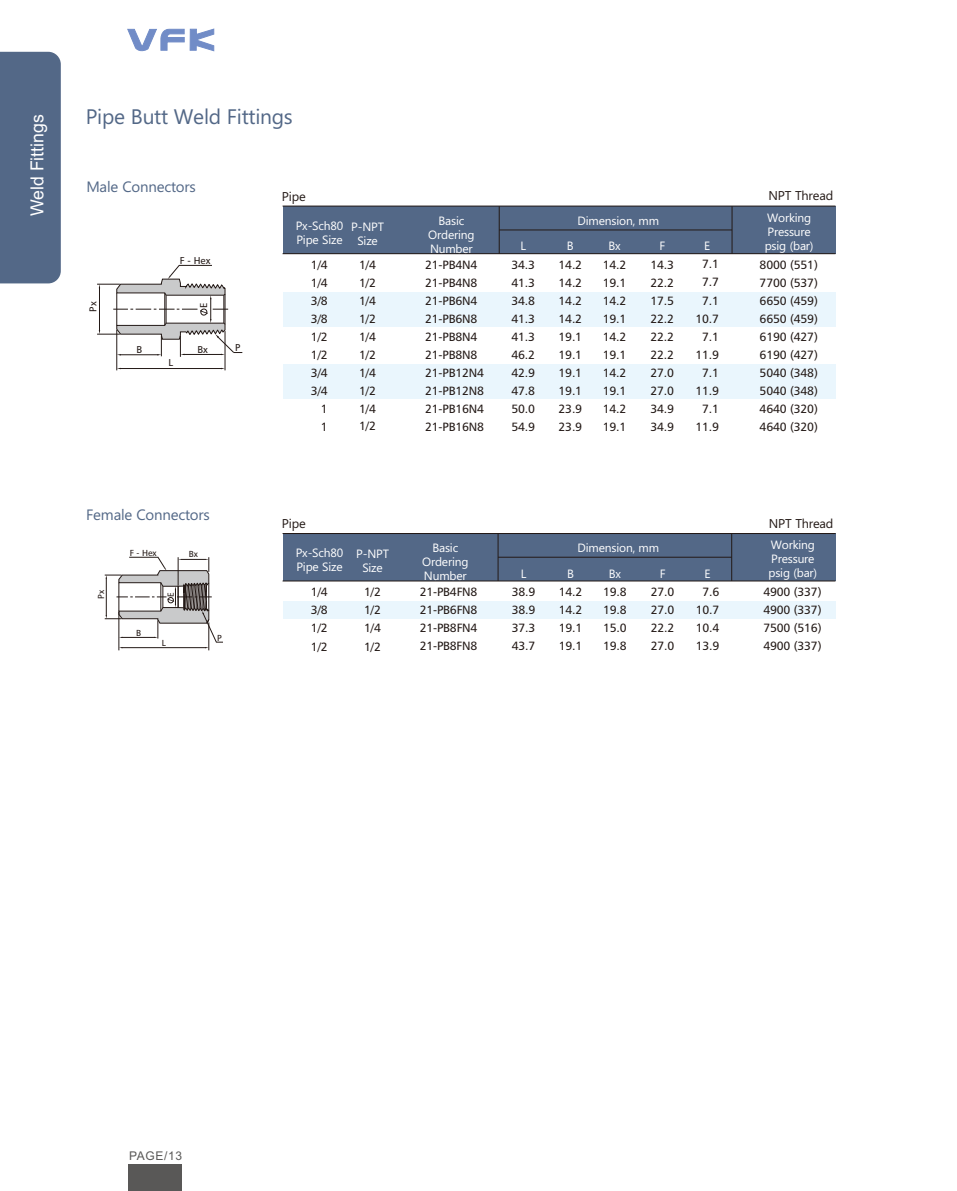
<style>
.page{position:relative;width:957px;height:1191px;background:#fff}
.page>*{position:absolute;margin:0;border:0;box-sizing:border-box;transform-origin:0 0}
.t1{font:21px "Ebrima";letter-spacing:-.015em;color:#536887}
.t2{font:18px "Arial";color:#fff}
.t3{font:15px "Ebrima";letter-spacing:-.015em;color:#536887}
.t4{font:12.75px "Ebrima";letter-spacing:-.015em;color:#231916}
.t5{font:12px/18.1px "Humanist 777 BT Roman B";letter-spacing:-.015em;color:#231916;text-align:justify}
.t6{font:12px/14px "Ebrima";letter-spacing:-.015em;color:#fff}
.t7{font:12px "Arial";letter-spacing:.055em;color:#595857}
.t8{font:10.05px "Humanist 777 BT Roman B";color:#231916}
.t9{font:8.85px "Humanist 777 BT Roman B";color:#231916}
</style>
<div class="page">
<div style="left:282px;top:206px;width:553px;height:48px;background:#536887"></div>
<div style="left:282px;top:293px;width:553px;height:34px;background:#eaf6fd"></div>
<div style="left:282px;top:364px;width:553px;height:34px;background:#eaf6fd"></div>
<hr style="left:282px;top:253px;width:553px;height:1px;background:#231916">
<div style="left:282px;top:533px;width:553px;height:48px;background:#536887"></div>
<div style="left:282px;top:602px;width:553px;height:17px;background:#eaf6fd"></div>
<hr style="left:282px;top:580px;width:553px;height:1px;background:#231916">
<hr style="left:120px;top:368px;width:102px;height:1px;background:#231916">
<hr style="left:225px;top:331px;width:1px;height:39px;background:#231916">
<hr style="left:116px;top:330px;width:1px;height:40px;background:#231916">
<svg style="left:105px;top:557px;width:118px;height:93px"></svg>
<hr style="left:731px;top:206px;width:1px;height:48px;background:#231916">
<hr style="left:499px;top:206px;width:1px;height:48px;background:#231916">
<hr style="left:499px;top:230px;width:233px;height:1px;background:#231916">
<hr style="left:498px;top:533px;width:1px;height:48px;background:#231916">
<hr style="left:731px;top:533px;width:1px;height:48px;background:#231916">
<hr style="left:498px;top:557px;width:233px;height:1px;background:#231916">
<svg style="left:97px;top:265px;width:145px;height:92px"></svg>
<hr style="left:282px;top:206px;width:553px;height:1px;background:#231916">
<hr style="left:282px;top:533px;width:553px;height:1px;background:#231916">
<div style="left:128px;top:1164px;width:53px;height:27px;background:#595857"></div>
<svg style="left:127px;top:28px;width:88px;height:24px"></svg>
<div style="left:0;top:52px;width:61px;height:231px;background:#536887"></div>
<h2 class="t2" style="left:30px;top:216px;width:104px;rotate:-90deg">Weld Fittings</h2>
<h1 class="t1" style="left:86px;top:109px;width:208px">Pipe Butt Weld Fittings</h1>
<p class="t3" style="left:86px;top:181px;width:111px">Male Connectors</p>
<p class="t8" style="left:89px;top:312px;width:11px;rotate:-90deg">Px</p>
<p class="t8" style="left:180px;top:256px;width:32px">F - Hex</p>
<p class="t8" style="left:200px;top:308px;width:7px;rotate:-90deg">E</p>
<p class="t8" style="left:136px;top:345px;width:7px">B</p>
<p class="t8" style="left:197px;top:345px;width:12px">Bx</p>
<p class="t8" style="left:169px;top:358px;width:6px">L</p>
<p class="t8" style="left:235px;top:343px;width:7px">P</p>
<p class="t3" style="left:86px;top:509px;width:125px">Female Connectors</p>
<p class="t9" style="left:130px;top:549px;width:28px">F - Hex</p>
<p class="t9" style="left:189px;top:550px;width:11px">Bx</p>
<p class="t9" style="left:97px;top:599px;width:10px;rotate:-90deg">Px</p>
<p class="t9" style="left:136px;top:629px;width:7px">B</p>
<p class="t9" style="left:167px;top:596px;width:6px;rotate:-90deg">E</p>
<p class="t9" style="left:162px;top:639px;width:6px">L</p>
<p class="t9" style="left:217px;top:634px;width:6px">P</p>
<p class="t4" style="left:282px;top:192px;width:25px">Pipe</p>
<p class="t4" style="left:768px;top:190px;width:66px">NPT Thread</p>
<p class="t6" style="left:296px;top:220px;width:49px">Px-Sch80<br>Pipe Size</p>
<p class="t6" style="left:351px;top:221px;width:34px;text-align:center">P-NPT<br>Size</p>
<p class="t6" style="left:428px;top:214px;width:48px;text-align:center">Basic<br>Ordering<br>Number</p>
<p class="t6" style="left:577px;top:215px;width:83px">Dimension, mm</p>
<p class="t6" style="left:520px;top:240px;width:7px">L</p>
<p class="t6" style="left:608px;top:240px;width:14px">Bx</p>
<p class="t6" style="left:659px;top:240px;width:7px">F</p>
<p class="t6" style="left:567px;top:240px;width:8px">B</p>
<p class="t6" style="left:704px;top:240px;width:8px">E</p>
<p class="t6" style="left:765px;top:212px;width:50px">Working<br>Pressure psig (bar)</p>
<p class="t5" style="left:311px;top:256px;width:18px;text-align:right">1/4<br>1/4<br>3/8<br>3/8<br>1/2<br>1/2<br>3/4<br>3/4<br>1<br>1</p>
<p class="t5" style="left:425px;top:256px;width:60px;text-align:left">21-PB4N4<br>21-PB4N8<br>21-PB6N4<br>21-PB6N8<br>21-PB8N4<br>21-PB8N8<br>21-PB12N4<br>21-PB12N8<br>21-PB16N4<br>21-PB16N8</p>
<p class="t5" style="left:511px;top:256px;width:25px">34.3<br>41.3<br>34.8<br>41.3<br>41.3<br>46.2<br>42.9<br>47.8<br>50.0<br>54.9</p>
<p class="t5" style="left:558px;top:256px;width:25px">14.2<br>14.2<br>14.2<br>14.2<br>19.1<br>19.1<br>19.1<br>19.1<br>23.9<br>23.9</p>
<p class="t5" style="left:603px;top:256px;width:25px">14.2<br>19.1<br>14.2<br>19.1<br>14.2<br>19.1<br>14.2<br>19.1<br>14.2<br>19.1</p>
<p class="t5" style="left:650px;top:256px;width:25px">14.3<br>22.2<br>17.5<br>22.2<br>22.2<br>22.2<br>27.0<br>27.0<br>34.9<br>34.9</p>
<p class="t5" style="left:759px;top:256px;width:60px">8000 (551)<br>7700 (537)<br>6650 (459)<br>6650 (459)<br>6190 (427)<br>6190 (427)<br>5040 (348)<br>5040 (348)<br>4640 (320)<br>4640 (320)</p>
<p class="t5" style="left:695px;top:256px;width:25px;text-align:center">7.1<br>7.7<br>7.1<br>10.7<br>7.1<br>11.9<br>7.1<br>11.9<br>7.1<br>11.9</p>
<p class="t5" style="left:359px;top:256px;width:18px">1/4<br>1/2<br>1/4<br>1/2<br>1/4<br>1/2<br>1/4<br>1/2<br>1/4<br>1/2</p>
<p class="t4" style="left:282px;top:518px;width:25px">Pipe</p>
<p class="t4" style="left:769px;top:519px;width:66px">NPT Thread</p>
<p class="t6" style="left:296px;top:547px;width:49px">Px-Sch80<br>Pipe Size</p>
<p class="t6" style="left:356px;top:548px;width:34px;text-align:center">P-NPT<br>Size</p>
<p class="t6" style="left:422px;top:542px;width:48px;text-align:center">Basic<br>Ordering<br>Number</p>
<p class="t6" style="left:577px;top:542px;width:83px">Dimension, mm</p>
<p class="t6" style="left:521px;top:567px;width:7px">L</p>
<p class="t6" style="left:609px;top:567px;width:14px">Bx</p>
<p class="t6" style="left:660px;top:567px;width:7px">F</p>
<p class="t6" style="left:567px;top:567px;width:8px">B</p>
<p class="t6" style="left:704px;top:567px;width:8px">E</p>
<p class="t6" style="left:768px;top:539px;width:50px">Working<br>Pressure psig (bar)</p>
<p class="t5" style="left:311px;top:583px;width:18px">1/4<br>3/8<br>1/2</p>
<p class="t5" style="left:420px;top:583px;width:59px">21-PB4FN8<br>21-PB6FN8<br>21-PB8FN4<br>21-PB8FN8</p>
<p class="t5" style="left:512px;top:583px;width:25px">38.9<br>38.9<br>37.3<br>43.7</p>
<p class="t5" style="left:559px;top:583px;width:25px">14.2<br>14.2<br>19.1<br>19.1</p>
<p class="t5" style="left:603px;top:583px;width:25px">19.8<br>19.8<br>15.0<br>19.8</p>
<p class="t5" style="left:651px;top:583px;width:25px">27.0<br>27.0<br>22.2<br>27.0</p>
<p class="t5" style="left:763px;top:583px;width:60px">4900 (337)<br>4900 (337)<br>7500 (516)<br>4900 (337)</p>
<p class="t5" style="left:696px;top:583px;width:25px;text-align:center">7.6<br>10.7<br>10.4<br>13.9</p>
<p class="t5" style="left:364px;top:583px;width:18px">1/2<br>1/2<br>1/4</p>
<p class="t5" style="left:311px;top:639px;width:18px">1/2</p>
<p class="t5" style="left:364px;top:639px;width:18px">1/2</p>
<p class="t7" style="left:129px;top:1151px;width:55px">PAGE/13</p>
</div>
